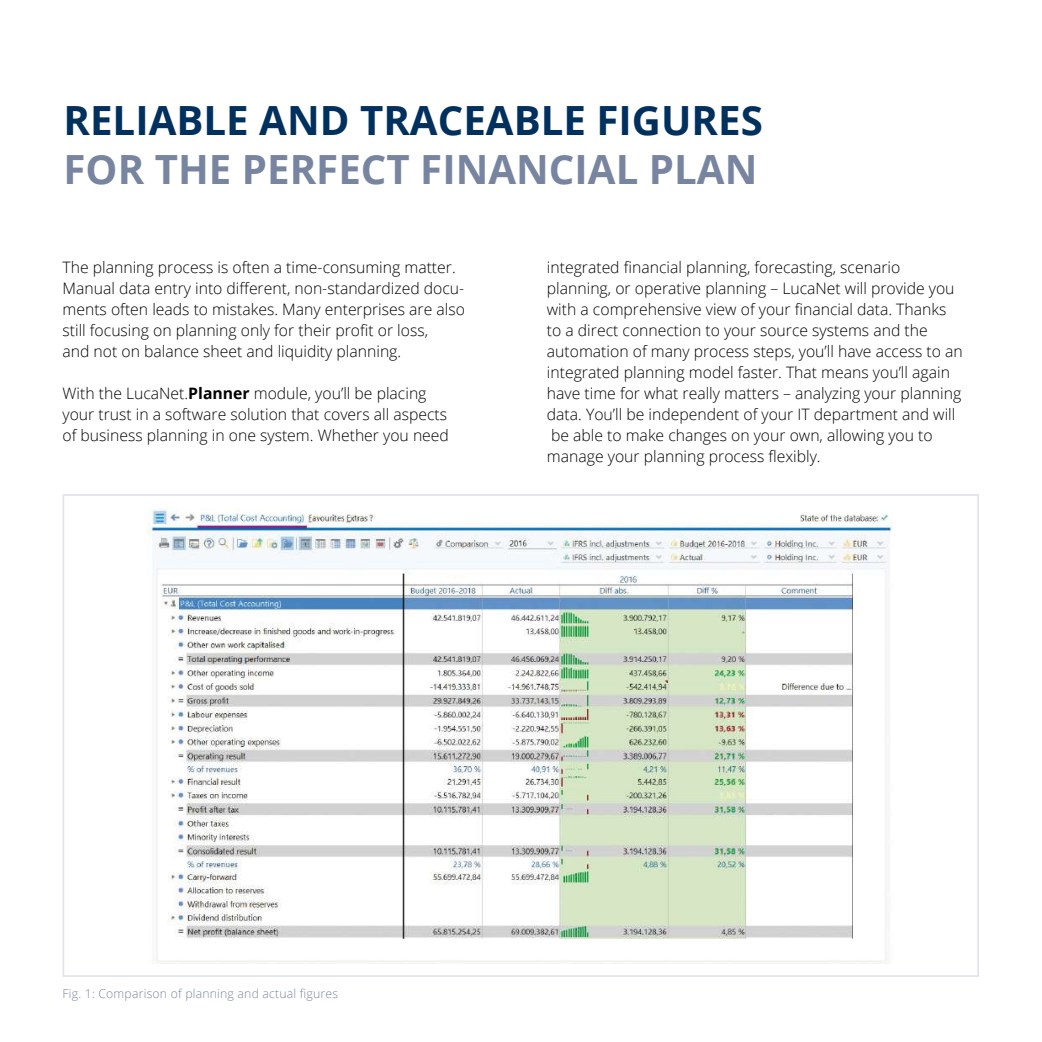
<style>
.page{position:relative;width:1042px;height:1042px;background:#fff}
.page>*{position:absolute;margin:0;border:0;box-sizing:border-box;transform-origin:0 0}
.t1{font:700 40.25px "Open Sans";color:#00305d}
.t2{font:700 40.25px "Open Sans";color:#7885a1}
.t3{font:300 15.75px/21px "Open Sans";color:#000}
.t4{font:300 12.25px "Open Sans";letter-spacing:.015em;color:#7885a1}
.s1{font-weight:700}
</style>
<div class="page">
<img style="left:147px;top:508px;width:746px;height:454px">
<h1 class="t1" style="left:64px;top:92px;width:701px">RELIABLE AND TRACEABLE FIGURES</h1>
<h1 class="t2" style="left:64px;top:141px;width:695px">FOR THE PERFECT FINANCIAL PLAN</h1>
<p class="t3" style="left:62px;top:256px;width:404px">The planning process is often a time-consuming matter.<br>Manual data entry into different, non-standardized docu&shy;ments often leads to mistakes. Many enterprises are also still focusing on planning only for their profit or loss,<br>and not on balance sheet and liquidity planning.</p>
<p class="t3" style="left:62px;top:382px;width:388px">With the LucaNet.<span class="s1">Planner</span> module, you’ll be placing your trust in a software solution that covers all aspects of business planning in one system. Whether you need</p>
<p class="t3" style="left:547px;top:256px;width:417px">integrated financial planning, forecasting, scenario planning, or operative planning – LucaNet will provide you with a comprehensive view of your financial data. Thanks to a direct connection to your source systems and the automation of many process steps, you’ll have access to an integrated planning model faster. That means you’ll again have time for what really matters – analyzing your planning data. You’ll be independent of your IT department and will be able to make changes on your own, allowing you to manage your planning process flexibly.</p>
<p class="t4" style="left:62px;top:984px;width:277px">Fig. 1: Comparison of planning and actual figures</p>
</div>
